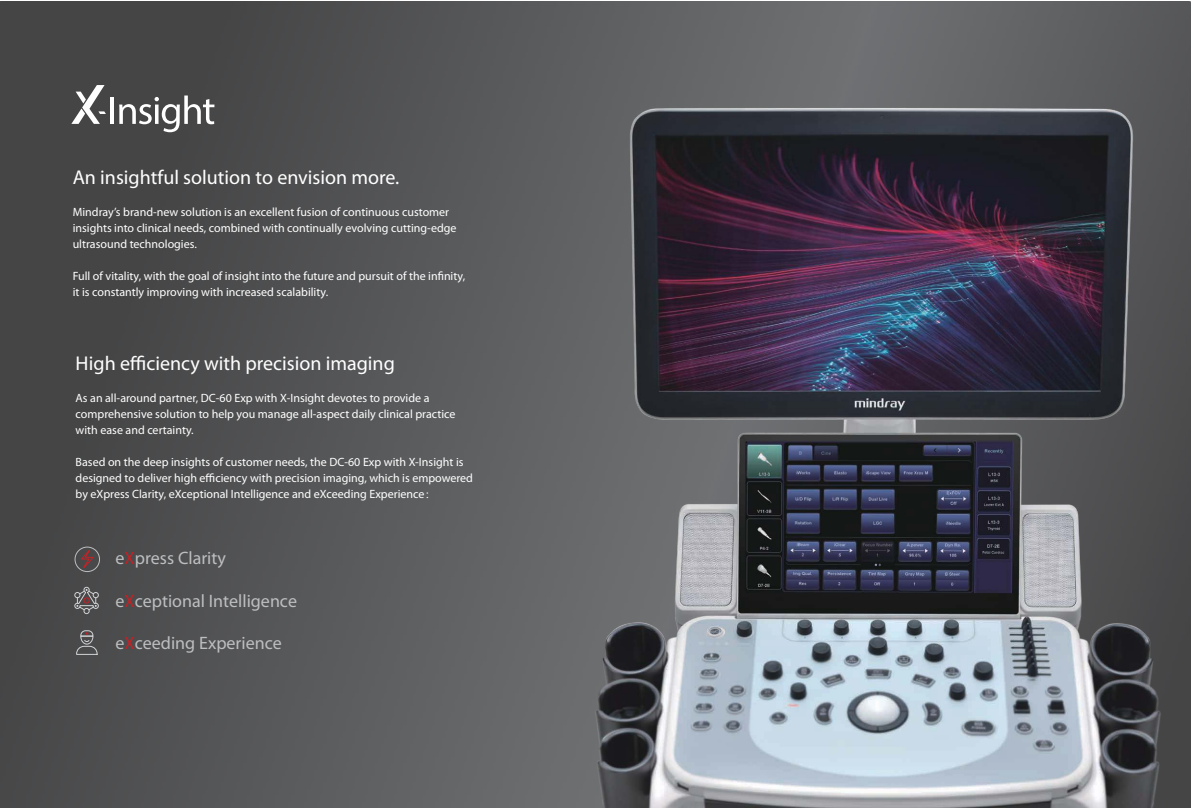
<style>
.page{position:relative;width:1191px;height:808px;background:#fff}
.page>*{position:absolute;margin:0;border:0;box-sizing:border-box;transform-origin:0 0}
.t1{font:20px "Myriad Pro";color:#fff}
.t2{font:18px "Myriad Pro";color:#bcbec0}
.t3{font:12px/16px "Myriad Pro";color:#fff}
.s1{font-family:"Adobe Song Std";font-weight:300}
.s2{color:#c42226}
</style>
<div class="page">
<img style="left:0;top:1px;width:1190px;height:807px">
<img style="left:592px;top:71px;width:583px;height:737px">
<svg style="left:74px;top:586px;width:25px;height:28px"></svg>
<hr style="left:111px;top:97px;width:3px;height:27px;background:#fff">
<svg style="left:119px;top:96px;width:95px;height:36px"></svg>
<svg style="left:71px;top:85px;width:35px;height:39px"></svg>
<div style="left:75px;top:547px;width:25px;height:25px;border:1px solid #bcbec0;border-radius:50%"></div>
<svg style="left:81px;top:550px;width:14px;height:19px"></svg>
<svg style="left:76px;top:630px;width:22px;height:25px"></svg>
<h1 class="t1" style="left:73px;top:170px;width:328px">An insightful solution to envision more.</h1>
<p class="t3" style="left:73px;top:205px;width:385px">Mindray’s brand-new solution is an excellent fusion of continuous customer insights into clinical needs, combined with continually evolving cutting-edge ultrasound technologies.</p>
<p class="t3" style="left:73px;top:269px;width:394px">Full of vitality, with the goal of insight into the future and pursuit of the infinity, it is constantly improving with increased scalability.</p>
<h1 class="t1" style="left:76px;top:355px;width:321px">High efficiency with precision imaging</h1>
<p class="t3" style="left:76px;top:390px;width:381px">As an all-around partner, DC-60 Exp with X-Insight devotes to provide a comprehensive solution to help you manage all-aspect daily clinical practice with ease and certainty.</p>
<p class="t3" style="left:76px;top:454px;width:399px">Based on the deep insights of customer needs, the DC-60 Exp with X-Insight is designed to deliver high efficiency with precision imaging, which is empowered by eXpress Clarity, eXceptional Intelligence and eXceeding Experience<span class="s1">：</span></p>
<h2 class="t2" style="left:115px;top:551px;width:112px">e<span class="s2">X</span>press Clarity</h2>
<h2 class="t2" style="left:115px;top:594px;width:183px">e<span class="s2">X</span>ceptional Intelligence</h2>
<h2 class="t2" style="left:115px;top:636px;width:168px">e<span class="s2">X</span>ceeding Experience</h2>
</div>
